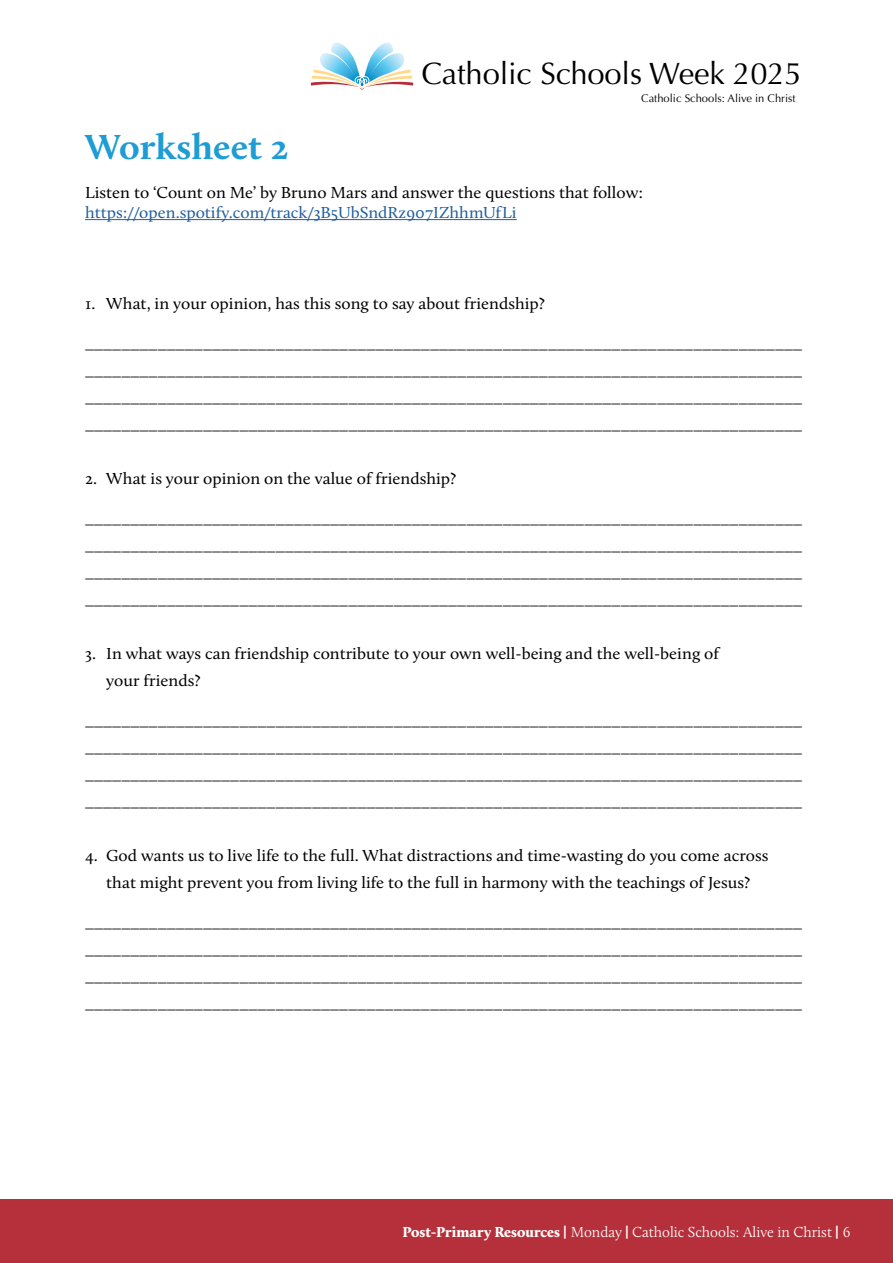
<style>
.page{position:relative;width:893px;height:1263px;background:#fff}
.page>*{position:absolute;margin:0;border:0;box-sizing:border-box;transform-origin:0 0}
.t1{font:700 36px "Calluna";color:#1e9dd4;scale:1.05 1}
.t2{font:30.9px "Optima";letter-spacing:-.005em;color:#000}
.t3{font:16.5px/27px "Calluna";color:#000;text-align:justify;scale:1.05 1}
.t4{font:16.5px "Calluna";color:#215e9e;scale:1.05 1}
.t5{font:300 15px "Calluna";color:#fff}
.t6{font:11.1px "Optima";color:#000}
.s1{font-weight:900}
.s2{font-family:"Karmina";font-weight:700}
</style>
<div class="page">
<div style="left:0;top:1199px;width:893px;height:64px;background:#b6303b"></div>
<svg style="left:311px;top:43px;width:102px;height:47px"></svg>
<hr style="left:85px;top:219px;width:432px;height:1px;background:#215e9e">
<h2 class="t2" style="left:421px;top:56px;width:382px">Catholic Schools Week 2025</h2>
<p class="t6" style="left:641px;top:92px;width:156px">Catholic Schools: Alive in Christ</p>
<h1 class="t1" style="left:85px;top:125px;width:196px">Worksheet 2</h1>
<p class="t3" style="left:85px;top:179px;width:533px">Listen to ‘Count on Me’ by Bruno Mars and answer the questions that follow:</p>
<p class="t4" style="left:85px;top:202px;width:413px">https://open.spotify.com/track/3B5UbSndRz907IZhhmUfLi</p>
<p class="t3" style="left:85px;top:290px;width:439px">1. What, in your opinion, has this song to say about friendship?</p>
<p class="t3" style="left:85px;top:330px;width:685px">_______________________________________________________________________________ _______________________________________________________________________________ _______________________________________________________________________________ _______________________________________________________________________________</p>
<p class="t3" style="left:85px;top:465px;width:355px">2. What is your opinion on the value of friendship?</p>
<p class="t3" style="left:85px;top:505px;width:685px">_______________________________________________________________________________ _______________________________________________________________________________ _______________________________________________________________________________ _______________________________________________________________________________</p>
<p class="t3" style="left:106px;top:640px;width:585px;text-indent:-21px">3. In what ways can friendship contribute to your own well-being and the well-being of your friends?</p>
<p class="t3" style="left:85px;top:707px;width:685px">_______________________________________________________________________________ _______________________________________________________________________________ _______________________________________________________________________________ _______________________________________________________________________________</p>
<p class="t3" style="left:85px;top:841px;width:652px;text-align:center">4. God wants us to live life to the full. What distractions and time-wasting do you come across that might prevent you from living life to the full in harmony with the teachings of Jesus?</p>
<p class="t3" style="left:85px;top:908px;width:685px">_______________________________________________________________________________ _______________________________________________________________________________ _______________________________________________________________________________ _______________________________________________________________________________</p>
<p class="t5" style="left:403px;top:1223px;width:449px"><span class="s1">Post-Primary Resources</span> <span class="s2">|</span> Monday <span class="s2">|</span> Catholic Schools: Alive in Christ <span class="s2">|</span> 6</p>
</div>
